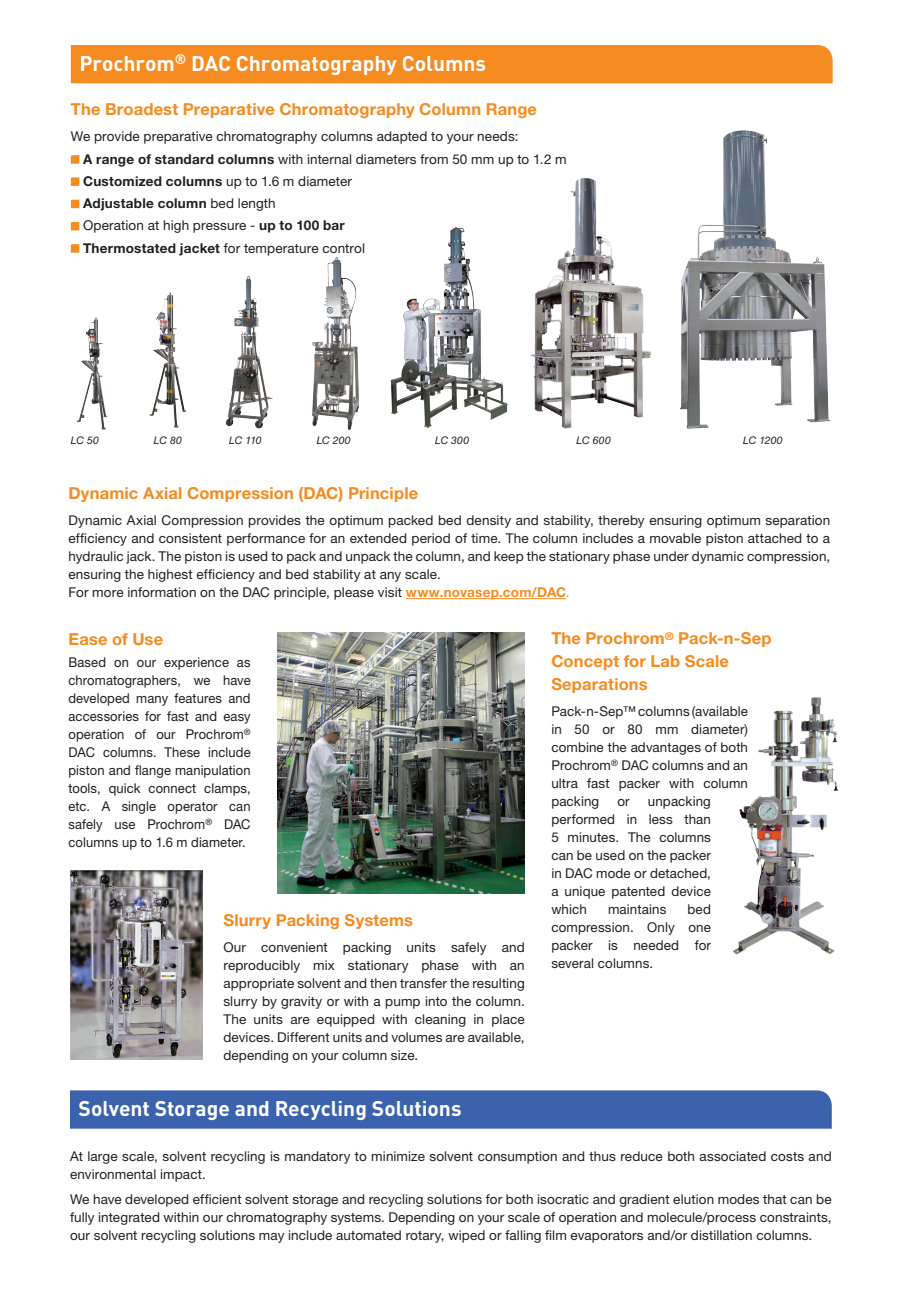
<style>
.page{position:relative;width:915px;height:1297px;background:#fff}
.page>*{position:absolute;margin:0;border:0;box-sizing:border-box;transform-origin:0 0}
.t1{font:700 21px "DIN Pro";color:#fff}
.t2{font:700 16.5px/22.5px "Helvetica Neue LT Std";letter-spacing:.01em;color:#f68b1f}
.t3{font:13.5px/18px "Helvetica Neue LT Std";letter-spacing:.01em;color:#231f20;text-align:justify}
.t4{font:13.5px/18px "Helvetica Neue LT Std";letter-spacing:.01em;color:#231f20;text-align:justify;scale:.96 1}
.t5{font:italic 10.5px "Helvetica Neue LT Std";letter-spacing:-.005em;color:#231f20}
.s1{font-weight:700}
.s2{font-weight:700;color:#f68b1f}
.s3{color:#f68b1f}
</style>
<div class="page">
<svg style="left:71px;top:155px;width:8px;height:9px"></svg>
<svg style="left:71px;top:177px;width:8px;height:9px"></svg>
<svg style="left:71px;top:200px;width:8px;height:8px"></svg>
<svg style="left:71px;top:222px;width:8px;height:8px"></svg>
<svg style="left:71px;top:244px;width:8px;height:9px"></svg>
<hr style="left:406px;top:598px;width:159px;height:1px;background:#f68b1f">
<div style="left:71px;top:45px;width:761px;height:38px;background:#f68b1f"></div>
<div style="left:70px;top:1090px;width:761px;height:39px;background:#3b63ad"></div>
<img style="left:76px;top:317px;width:32px;height:113px">
<img style="left:225px;top:276px;width:47px;height:153px">
<img style="left:312px;top:257px;width:47px;height:173px">
<img style="left:149px;top:292px;width:38px;height:136px">
<img style="left:390px;top:227px;width:118px;height:201px">
<img style="left:531px;top:177px;width:119px;height:252px">
<img style="left:680px;top:130px;width:150px;height:299px">
<img style="left:733px;top:697px;width:106px;height:258px">
<img style="left:71px;top:871px;width:132px;height:188px">
<img style="left:277px;top:633px;width:247px;height:261px">
<h1 class="t1" style="left:79px;top:45px;width:408px">Prochrom<sup>®</sup> DAC Chromatography Columns</h1>
<p class="t2" style="left:71px;top:97px;width:467px">The Broadest Preparative Chromatography Column Range</p>
<p class="t3" style="left:83px;top:125px;width:485px;line-height:22.2px;text-align:left;text-indent:-12px">We provide preparative chromatography columns adapted to your needs:<br><span class="s1">A range of standard columns</span> with internal diameters from 50 mm up to 1.2 m <span class="s1">Customized columns</span> up to 1.6 m diameter<br><span class="s1">Adjustable column</span> bed length<br>Operation at high pressure - <span class="s1">up to 100 bar<br>Thermostated jacket</span> for temperature control</p>
<p class="t5" style="left:71px;top:434px;width:29px">LC 50</p>
<p class="t5" style="left:154px;top:434px;width:30px">LC 80</p>
<p class="t5" style="left:229px;top:434px;width:34px">LC 110</p>
<p class="t5" style="left:316px;top:434px;width:36px">LC 200</p>
<p class="t5" style="left:435px;top:434px;width:36px">LC 300</p>
<p class="t5" style="left:576px;top:434px;width:36px">LC 600</p>
<p class="t5" style="left:743px;top:434px;width:41px">LC 1200</p>
<p class="t2" style="left:68px;top:481px;width:351px">Dynamic Axial Compression (DAC) Principle</p>
<p class="t3" style="left:68px;top:511px;width:763px;text-align:left">Dynamic Axial Compression provides the optimum packed bed density and stability, thereby ensuring optimum separation efficiency and consistent performance for an extended period of time. The column includes a movable piston attached to a hydraulic jack. The piston is used to pack and unpack the column, and keep the stationary phase under dynamic compression, ensuring the highest efficiency and bed stability at any scale.<br>For more information on the DAC principle, please visit <span class="s2">www.novasep.com/DAC</span><span class="s3">.</span></p>
<p class="t2" style="left:68px;top:627px;width:96px">Ease of Use</p>
<p class="t4" style="left:68px;top:653px;width:191px">Based on our experience as chromatographers, we have developed many features and accessories for fast and easy operation of our Prochrom<sup>® </sup>DAC columns. These include piston and flange manipulation tools, quick connect clamps, etc. A single operator can safely use Prochrom<sup>®</sup> DAC columns up to 1.6 m diameter.</p>
<p class="t2" style="left:223px;top:908px;width:191px">Slurry Packing Systems</p>
<p class="t3" style="left:223px;top:938px;width:303px">Our convenient packing units safely and reproducibly mix stationary phase with an appropriate solvent and then transfer the resulting slurry by gravity or with a pump into the column.<br>The units are equipped with cleaning in place devices. Different units and volumes are available, depending on your column size.</p>
<p class="t2" style="left:551px;top:627px;width:222px">The Prochrom<sup>®</sup> Pack-n-Sep<br>Concept for Lab Scale<br>Separations</p>
<p class="t3" style="left:551px;top:702px;width:198px">Pack-n-Sep™ columns (available in 50 or 80 mm diameter) combine the advantages of both Prochrom<sup>®</sup> DAC columns and an ultra fast packer with column packing</p>
<p class="t3" style="left:551px;top:792px;width:161px;text-indent:96px">unpacking performed in less than 5 minutes. The columns can be used on the packer in DAC mode or detached, a unique patented device which</p>
<p class="t3" style="left:617px;top:792px;width:14px">or</p>
<p class="t3" style="left:551px;top:900px;width:161px;text-indent:136px">bed compression. Only one packer is needed for several columns.</p>
<p class="t3" style="left:607px;top:900px;width:60px">maintains</p>
<h1 class="t1" style="left:78px;top:1091px;width:384px">Solvent Storage and Recycling Solutions</h1>
<p class="t3" style="left:70px;top:1147px;width:763px">At large scale, solvent recycling is mandatory to minimize solvent consumption and thus reduce both associated costs and environmental impact.</p>
<p class="t3" style="left:70px;top:1189px;width:762px">We have developed efficient solvent storage and recycling solutions for both isocratic and gradient elution modes that can be fully integrated within our chromatography systems. Depending on your scale of operation and molecule/process constraints, our solvent recycling solutions may include automated rotary, wiped or falling film evaporators and/or distillation columns.</p>
</div>
